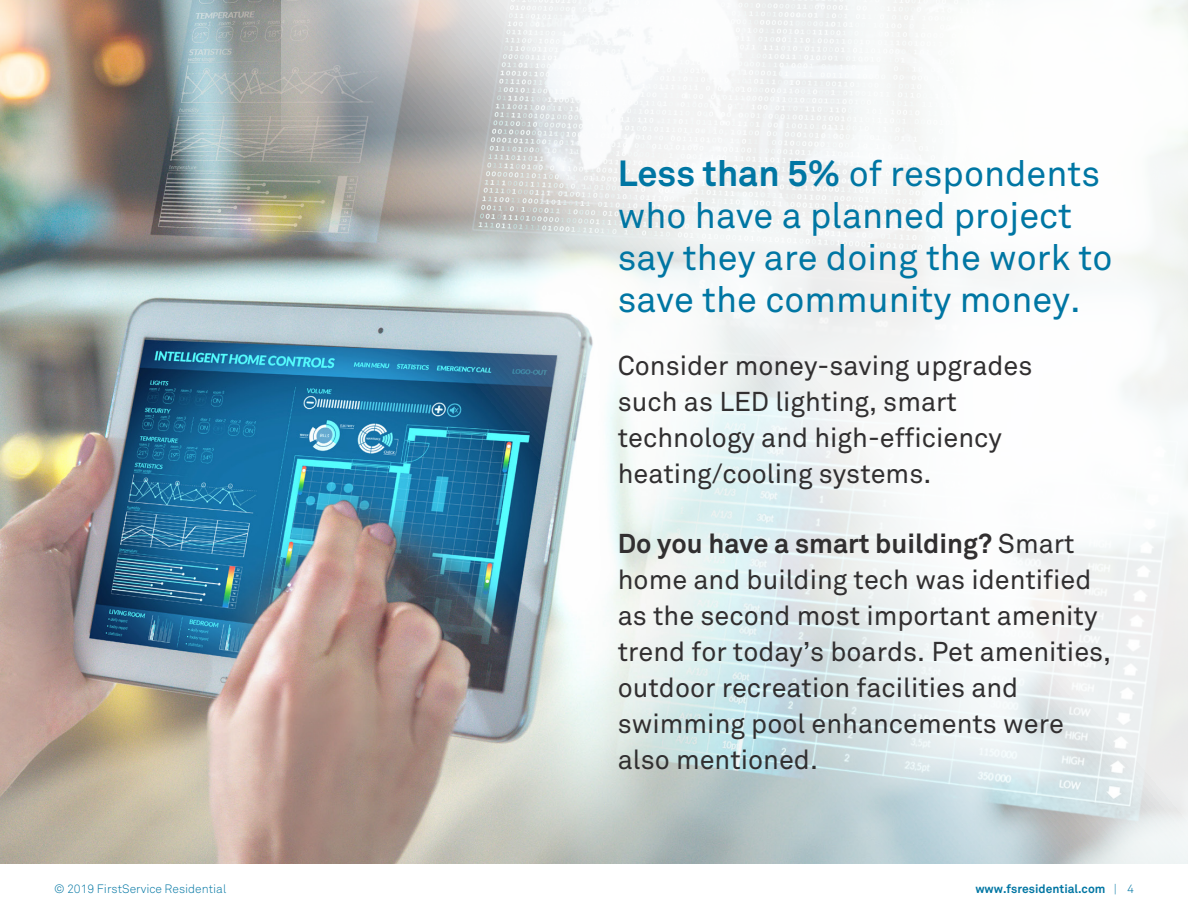
<style>
.page{position:relative;width:1188px;height:918px;background:#fff}
.page>*{position:absolute;margin:0;border:0;box-sizing:border-box;transform-origin:0 0}
.t1{font:36px/42px "Akkurat";color:#0076a3}
.t2{font:27px/36px "Akkurat";color:#312f30}
.t3{font:300 12px "Akkurat";color:#0076a3}
.t4{font:700 12px "Akkurat";color:#0076a3}
.s1{font-weight:700}
.s2{font-weight:300}
</style>
<div class="page">
<img style="left:0;top:0;width:281px;height:864px">
<img style="left:281px;top:0;width:907px;height:864px">
<p class="t1" style="left:618px;top:153px;width:496px"><span class="s1">Less than 5%</span> of respondents who have a planned project say they are doing the work to save the community money.</p>
<p class="t2" style="left:618px;top:348px;width:416px">Consider money-saving upgrades</p>
<p class="t2" style="left:618px;top:384px;width:341px">such as LED lighting, smart</p>
<p class="t2" style="left:618px;top:420px;width:386px">technology and high-efficiency</p>
<p class="t2" style="left:618px;top:456px;width:315px">heating/cooling systems.</p>
<p class="t2" style="left:618px;top:526px;width:495px"><span class="s1">Do you have a smart building?</span> Smart home and building tech was identified as the second most important amenity trend for today’s boards. Pet amenities, outdoor recreation facilities and swimming pool enhancements were</p>
<p class="t2" style="left:618px;top:742px;width:202px">also mentioned.</p>
<p class="t3" style="left:54px;top:882px;width:174px">© 2019 FirstService Residential</p>
<p class="t4" style="left:975px;top:881px;width:160px">www.fsresidential.com <span class="s2">| 4</span></p>
</div>
